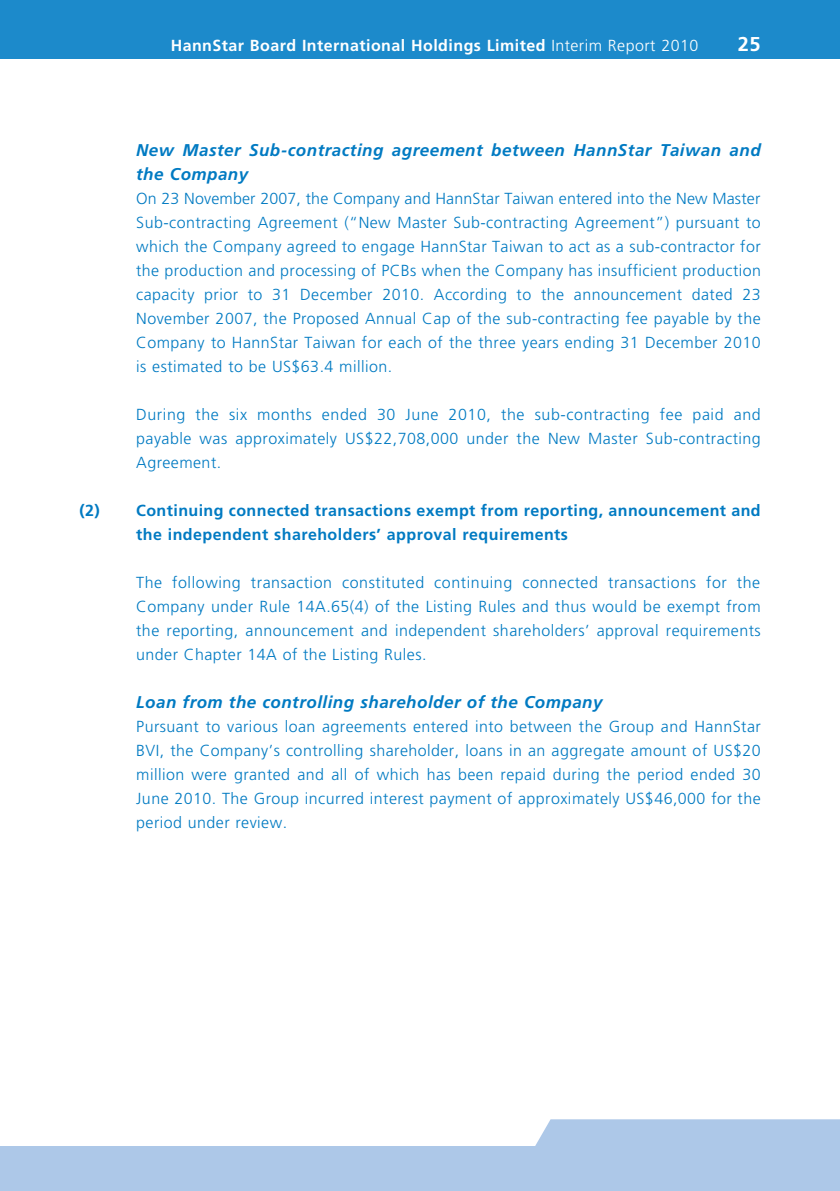
<style>
.page{position:relative;width:840px;height:1191px;background:#fff}
.page>*{position:absolute;margin:0;border:0;box-sizing:border-box;transform-origin:0 0}
.t1{font:700 20px "Frutiger LT Std";color:#fff}
.t2{font:italic 700 17px/24px "Frutiger LT Std";letter-spacing:.03em;color:#007ac2}
.t3{font:300 16px/24px "Frutiger LT Std";letter-spacing:.03em;color:#007ac2;text-align:justify}
.t4{font:700 16px/24px "Frutiger LT Std";letter-spacing:.025em;color:#007ac2}
.t5{font:700 16px "Frutiger LT Std";letter-spacing:.03em;color:#fff}
.s1{font-weight:300}
</style>
<div class="page">
<div style="left:0;top:0;width:839px;height:58px;background:#1c8acb"></div>
<div style="left:0;top:1146px;width:839px;height:45px;background:#adc8e8"></div>
<div style="left:535px;top:1119px;width:304px;height:27px;background:#adc8e8"></div>
<p class="t5" style="left:171px;top:36px;width:529px">HannStar Board International Holdings Limited <span class="s1">Interim Report 2010</span></p>
<p class="t1" style="left:737px;top:32px;width:24px">25</p>
<p class="t2" style="left:136px;top:138px;width:625px">New Master Sub-contracting agreement between HannStar Taiwan and the Company</p>
<p class="t3" style="left:136px;top:187px;width:626px">On 23 November 2007, the Company and HannStar Taiwan entered into the New Master Sub-contracting Agreement (“New Master Sub-contracting Agreement”) pursuant to which the Company agreed to engage HannStar Taiwan to act as a sub-contractor for the production and processing of PCBs when the Company has insufficient production capacity prior to 31 December 2010. According to the announcement dated 23<br>November 2007, the Proposed Annual Cap of the sub-contracting fee payable by the Company to HannStar Taiwan for each of the three years ending 31 December 2010 is estimated to be US$63.4 million.</p>
<p class="t3" style="left:136px;top:403px;width:625px">During the six months ended 30 June 2010, the sub-contracting fee paid and payable was approximately US$22,708,000 under the New Master Sub-contracting Agreement.</p>
<p class="t4" style="left:136px;top:498px;width:625px;text-indent:-57px">(2) Continuing connected transactions exempt from reporting, announcement and the independent shareholders’ approval requirements</p>
<p class="t3" style="left:136px;top:571px;width:625px">The following transaction constituted continuing connected transactions for the Company under Rule 14A.65(4) of the Listing Rules and thus would be exempt from the reporting, announcement and independent shareholders’ approval requirements under Chapter 14A of the Listing Rules.</p>
<p class="t2" style="left:136px;top:690px;width:467px">Loan from the controlling shareholder of the Company</p>
<p class="t3" style="left:136px;top:715px;width:625px">Pursuant to various loan agreements entered into between the Group and HannStar BVI, the Company’s controlling shareholder, loans in an aggregate amount of US$20 million were granted and all of which has been repaid during the period ended 30<br>June 2010. The Group incurred interest payment of approximately US$46,000 for the period under review.</p>
</div>
